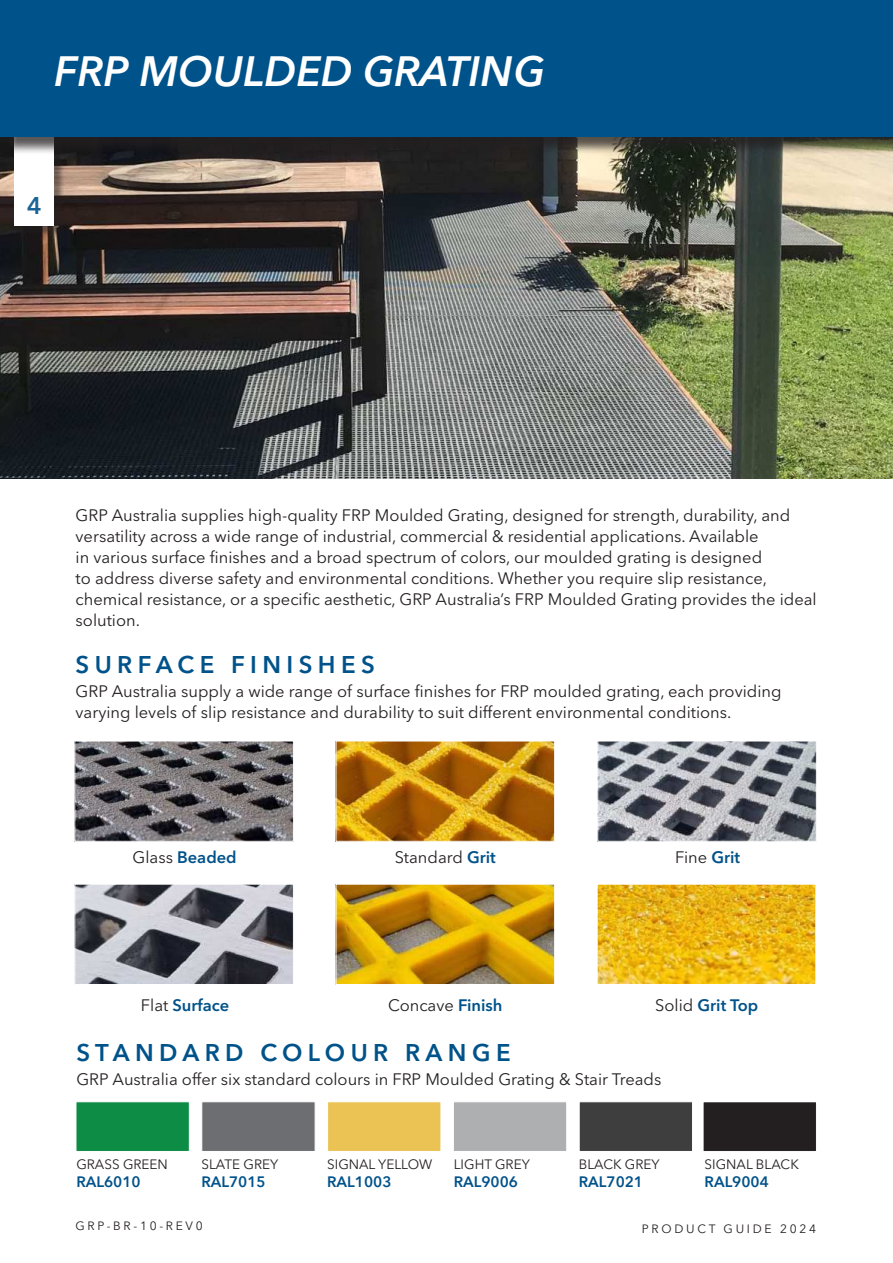
<style>
.page{position:relative;width:893px;height:1263px;background:#fff}
.page>*{position:absolute;margin:0;border:0;box-sizing:border-box;transform-origin:0 0}
.t1{font:italic 600 42px "Avenir Next LT Pro";color:#fff}
.t2{font:600 24px "Avenir Next LT Pro";letter-spacing:.225em;color:#00528a}
.t3{font:600 24px "Avenir Next LT Pro";color:#1a6396}
.t4{font:16.5px/21px "Avenir Next LT Pro";color:#231f20}
.t5{font:600 16.5px "Avenir Next LT Pro";color:#00528a}
.t6{font:600 15px "Avenir Next LT Pro";color:#00528a}
.t7{font:13.5px "Avenir Next LT Pro";color:#231f20}
.t8{font:12px "Avenir Next LT Pro";letter-spacing:.225em;color:#231f20}
.s1{font-weight:400;color:#231f20}
.s2{font-weight:600;color:#00528a}
</style>
<div class="page">
<img style="left:0;top:136px;width:893px;height:342px">
<img style="left:338px;top:886px;width:215px;height:97px">
<div style="left:336px;top:884px;width:219px;height:101px;border:1px solid #fff"></div>
<img style="left:338px;top:743px;width:215px;height:97px">
<div style="left:336px;top:741px;width:219px;height:101px;border:1px solid #fff"></div>
<img style="left:599px;top:743px;width:216px;height:97px">
<div style="left:597px;top:741px;width:220px;height:101px;border:1px solid #fff"></div>
<img style="left:76px;top:886px;width:216px;height:97px">
<div style="left:74px;top:884px;width:220px;height:101px;border:1px solid #fff"></div>
<img style="left:76px;top:743px;width:216px;height:97px">
<div style="left:74px;top:741px;width:220px;height:101px;border:1px solid #fff"></div>
<img style="left:599px;top:886px;width:215px;height:97px">
<div style="left:597px;top:884px;width:219px;height:101px;border:1px solid #fff"></div>
<div style="left:76px;top:1101px;width:114px;height:51px;background:#0d8c45;border:1px solid #fff"></div>
<div style="left:201px;top:1101px;width:114px;height:51px;background:#6d6e71;border:1px solid #fff"></div>
<div style="left:327px;top:1101px;width:114px;height:51px;background:#ebc355;border:1px solid #fff"></div>
<div style="left:453px;top:1101px;width:114px;height:51px;background:#aeafb1;border:1px solid #fff"></div>
<div style="left:579px;top:1101px;width:114px;height:51px;background:#3e3e3f;border:1px solid #fff"></div>
<div style="left:703px;top:1102px;width:113px;height:49px;background:#231f20"></div>
<div style="left:703px;top:1101px;width:114px;height:51px;border:1px solid #fff"></div>
<div style="left:16px;top:137px;width:49px;height:99px;background:#231f20;opacity:.5"></div>
<div style="left:15px;top:135px;width:39px;height:91px;background:#fff"></div>
<div style="left:2px;top:2px;width:891px;height:153px;background:#231f20;opacity:.75"></div>
<div style="left:0;top:0;width:893px;height:136px;background:#00528a"></div>
<h1 class="t1" style="left:54px;top:55px;width:492px">FRP MOULDED GRATING</h1>
<h2 class="t3" style="left:27px;top:196px;width:16px">4</h2>
<p class="t4" style="left:76px;top:506px;width:743px">GRP Australia supplies high-quality FRP Moulded Grating, designed for strength, durability, and versatility across a wide range of industrial, commercial &amp; residential applications. Available<br>in various surface finishes and a broad spectrum of colors, our moulded grating is designed<br>to address diverse safety and environmental conditions. Whether you require slip resistance, chemical resistance, or a specific aesthetic, GRP Australia’s FRP Moulded Grating provides the ideal solution.</p>
<h2 class="t2" style="left:76px;top:655px;width:301px">SURFACE FINISHES</h2>
<p class="t4" style="left:76px;top:682px;width:707px">GRP Australia supply a wide range of surface finishes for FRP moulded grating, each providing varying levels of slip resistance and durability to suit different environmental conditions.</p>
<p class="t5" style="left:133px;top:850px;width:106px"><span class="s1">Glass</span> Beaded</p>
<p class="t5" style="left:141px;top:998px;width:90px"><span class="s1">Flat</span> Surface</p>
<p class="t4" style="left:395px;top:848px;width:103px">Standard <span class="s2">Grit</span></p>
<p class="t4" style="left:675px;top:848px;width:67px">Fine <span class="s2">Grit</span></p>
<p class="t4" style="left:388px;top:996px;width:116px">Concave <span class="s2">Finish</span></p>
<p class="t5" style="left:655px;top:998px;width:105px"><span class="s1">Solid</span> Grit Top</p>
<h2 class="t2" style="left:76px;top:1042px;width:436px">STANDARD COLOUR RANGE</h2>
<p class="t4" style="left:76px;top:1070px;width:587px">GRP Australia offer six standard colours in FRP Moulded Grating &amp; Stair Treads</p>
<p class="t7" style="left:76px;top:1159px;width:93px">GRASS GREEN</p>
<p class="t6" style="left:76px;top:1176px;width:66px">RAL6010</p>
<p class="t7" style="left:201px;top:1159px;width:78px">SLATE GREY</p>
<p class="t6" style="left:201px;top:1176px;width:66px">RAL7015</p>
<p class="t7" style="left:327px;top:1159px;width:107px">SIGNAL YELLOW</p>
<p class="t6" style="left:327px;top:1176px;width:66px">RAL1003</p>
<p class="t7" style="left:454px;top:1159px;width:78px">LIGHT GREY</p>
<p class="t6" style="left:454px;top:1176px;width:66px">RAL9006</p>
<p class="t7" style="left:579px;top:1159px;width:82px">BLACK GREY</p>
<p class="t6" style="left:579px;top:1176px;width:66px">RAL7021</p>
<p class="t7" style="left:705px;top:1159px;width:96px">SIGNAL BLACK</p>
<p class="t6" style="left:705px;top:1176px;width:66px">RAL9004</p>
<p class="t8" style="left:76px;top:1220px;width:129px">GRP-BR-10-REV0</p>
<p class="t8" style="left:642px;top:1224px;width:175px">PRODUCT GUIDE 2024</p>
</div>
